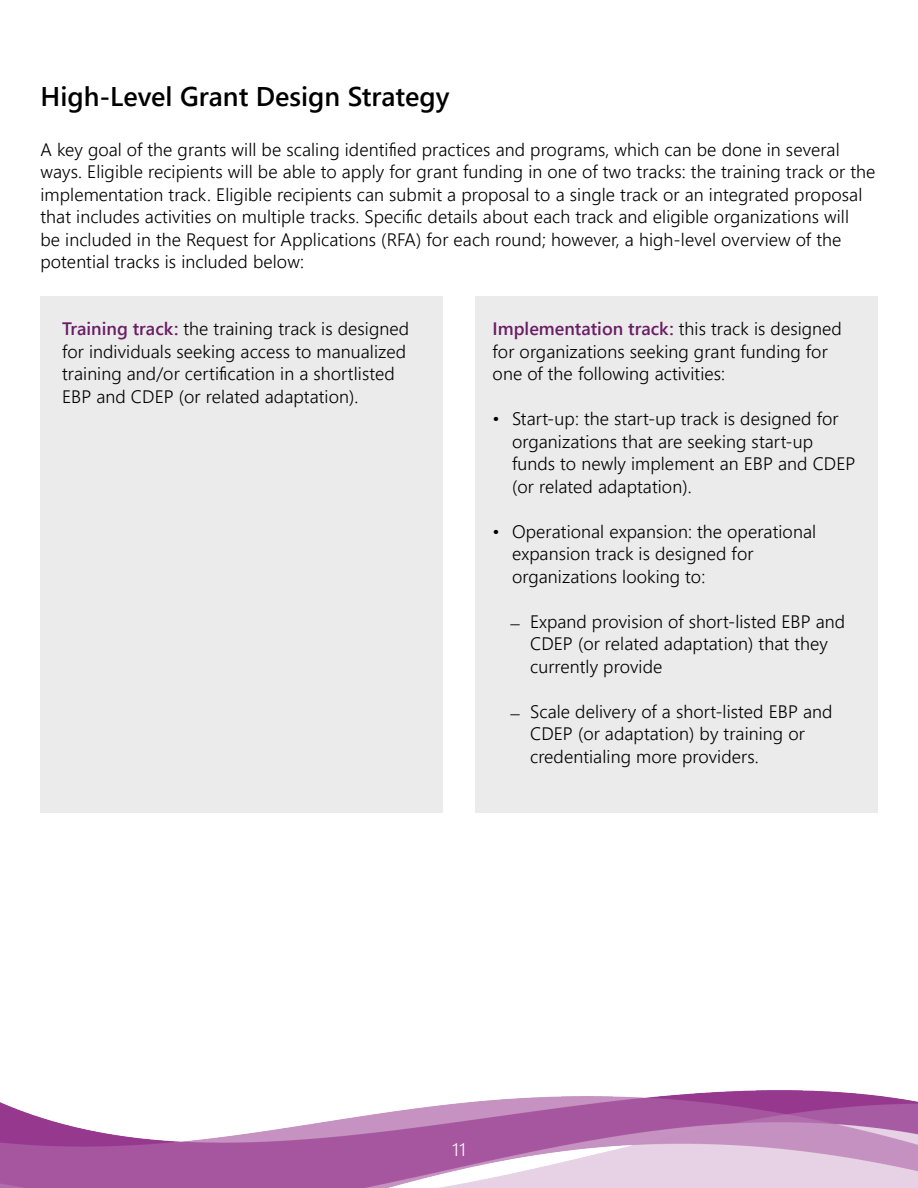
<style>
.page{position:relative;width:918px;height:1188px;background:#fff}
.page>*{position:absolute;margin:0;border:0;box-sizing:border-box;transform-origin:0 0}
.t1{font:600 27px "Segoe UI";color:#000}
.t2{font:300 18px/22.5px "Segoe UI";letter-spacing:.005em;color:#000}
.t3{font:300 18px "Segoe UI";color:#fff}
.s1{font-weight:600;color:#6a1e64}
</style>
<div class="page">
<img style="left:0;top:1091px;width:918px;height:97px">
<div style="left:40px;top:296px;width:403px;height:517px;background:#ebebec"></div>
<div style="left:475px;top:296px;width:402px;height:517px;background:#ebebec"></div>
<h2 class="t1" style="left:40px;top:71px;width:410px">High-Level Grant Design Strategy</h2>
<p class="t2" style="left:40px;top:137px;width:837px">A key goal of the grants will be scaling identified practices and programs, which can be done in several ways. Eligible recipients will be able to apply for grant funding in one of two tracks: the training track or the implementation track. Eligible recipients can submit a proposal to a single track or an integrated proposal that includes activities on multiple tracks. Specific details about each track and eligible organizations will<br>be included in the Request for Applications (RFA) for each round; however, a high-level overview of the potential tracks is included below:</p>
<p class="t2" style="left:62px;top:316px;width:349px"><span class="s1">Training track:</span> the training track is designed for individuals seeking access to manualized training and/or certification in a shortlisted EBP and CDEP (or related adaptation).</p>
<p class="t2" style="left:493px;top:316px;width:351px"><span class="s1">Implementation track:</span> this track is designed for organizations seeking grant funding for one of the following activities:</p>
<p class="t2" style="left:512px;top:406px;width:345px;text-indent:-19px">• Start-up: the start-up track is designed for organizations that are seeking start-up funds to newly implement an EBP and CDEP (or related adaptation).</p>
<p class="t2" style="left:512px;top:518px;width:306px;text-indent:-19px">• Operational expansion: the operational expansion track is designed for organizations looking to:</p>
<p class="t2" style="left:530px;top:608px;width:317px;text-indent:-19px">﹘ Expand provision of short-listed EBP and<br>CDEP (or related adaptation) that they currently provide</p>
<p class="t2" style="left:530px;top:698px;width:304px;text-indent:-19px">﹘ Scale delivery of a short-listed EBP and<br>CDEP (or adaptation) by training or credentialing more providers.</p>
<p class="t3" style="left:452px;top:1132px;width:15px">11</p>
</div>
